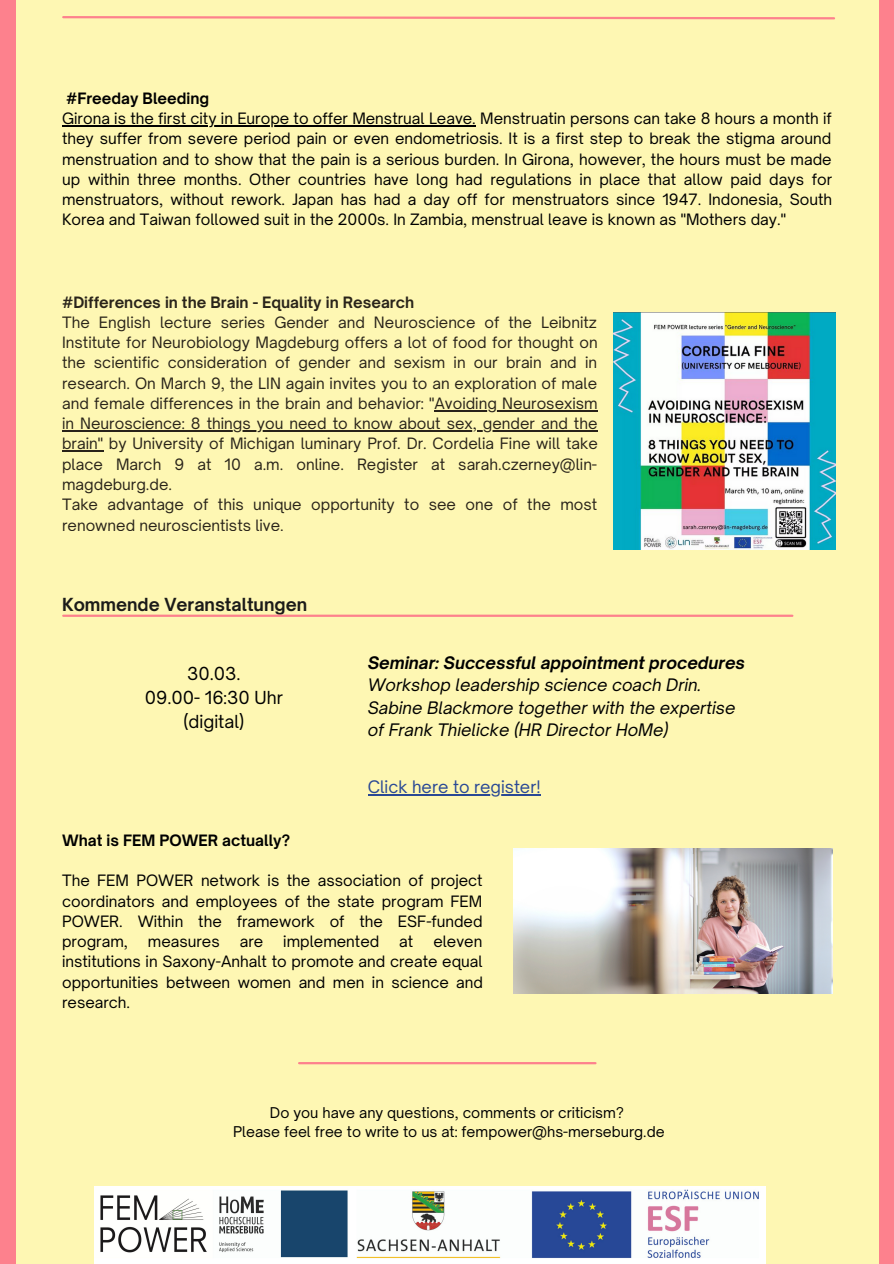
<style>
.page{position:relative;width:894px;height:1264px;background:#fff}
.page>*{position:absolute;margin:0;border:0;box-sizing:border-box;transform-origin:0 0}
.t1{font:17.25px/23.7px "Open Sauce One";color:#000;text-align:center}
.t2{font:700 17.25px "Open Sauce One";color:#1b1b19}
.t3{font:italic 16.5px/22.5px "Open Sauce One";color:#000}
.t4{font:italic 700 16.5px "Open Sauce One";color:#000}
.t5{font:16.5px "Open Sauce One";color:#294895}
.t6{font:15px/20.2px "Open Sauce One";color:#000;text-align:justify}
.t7{font:15px/20.2px "Open Sauce One";color:#050000}
.t8{font:700 15px "Open Sauce One";color:#050000}
.t9{font:700 15px "Open Sauce One";color:#000}
.t10{font:14.25px "Open Sauce One";color:#000}
</style>
<div class="page">
<div style="left:0;top:0;width:893px;height:1263px;background:#fd818d"></div>
<div style="left:16px;top:0;width:861px;height:1263px;background:#fef7b3"></div>
<hr style="left:299px;top:1062px;width:296px;height:2px;background:#fd818d">
<img style="left:95px;top:1186px;width:670px;height:77px">
<img style="left:513px;top:848px;width:319px;height:145px">
<hr style="left:367px;top:794px;width:173px;height:1px;background:#294895">
<hr style="left:63px;top:614px;width:729px;height:3px;background:#fd818d">
<hr style="left:62px;top:125px;width:413px;height:1px;background:#000">
<hr style="left:434px;top:410px;width:163px;height:1px;background:#050000">
<hr style="left:62px;top:430px;width:535px;height:1px;background:#050000">
<hr style="left:62px;top:450px;width:41px;height:2px;background:#050000">
<img style="left:613px;top:313px;width:222px;height:236px">
<svg style="left:62px;top:16px;width:773px;height:4px"></svg>
<p class="t9" style="left:66px;top:89px;width:144px">#Freeday Bleeding</p>
<p class="t6" style="left:62px;top:108px;width:771px">Girona is the first city in Europe to offer Menstrual Leave. Menstruatin persons can take 8 hours a month if they suffer from severe period pain or even endometriosis. It is a first step to break the stigma around menstruation and to show that the pain is a serious burden. In Girona, however, the hours must be made up within three months. Other countries have long had regulations in place that allow paid days for menstruators, without rework. Japan has had a day off for menstruators since 1947. Indonesia, South Korea and Taiwan followed suit in the 2000s. In Zambia, menstrual leave is known as "Mothers day."</p>
<p class="t8" style="left:62px;top:292px;width:353px">#Differences in the Brain - Equality in Research</p>
<p class="t7" style="left:62px;top:312px;width:537px">The English lecture series Gender and Neuroscience of the Leibnitz Institute for Neurobiology Magdeburg offers a lot of food for thought on the scientific consideration of gender and sexism in our brain and in research. On March 9, the LIN again invites you to an exploration of male and female differences in the brain and behavior: "Avoiding Neurosexism in Neuroscience: 8 things you need to know about sex, gender and the brain" by University of Michigan luminary Prof. Dr. Cordelia Fine will take place March 9 at 10 a.m. online. Register at sarah.czerney@lin&shy;magdeburg.de.<br>Take advantage of this unique opportunity to see one of the most renowned neuroscientists live.</p>
<p class="t2" style="left:62px;top:593px;width:246px">Kommende Veranstaltungen</p>
<p class="t1" style="left:187px;top:661px;width:55px">30.03.</p>
<p class="t1" style="left:145px;top:685px;width:140px">09.00- 16:30 Uhr (digital)</p>
<p class="t4" style="left:367px;top:652px;width:379px">Seminar: Successful appointment procedures</p>
<p class="t3" style="left:367px;top:673px;width:369px">Workshop leadership science coach Drin.<br>Sabine Blackmore together with the expertise of Frank Thielicke (HR Director HoMe)</p>
<p class="t5" style="left:367px;top:776px;width:174px">Click here to register!</p>
<p class="t9" style="left:62px;top:830px;width:229px">What is FEM POWER actually?</p>
<p class="t6" style="left:62px;top:870px;width:422px">The FEM POWER network is the association of project coordinators and employees of the state program FEM POWER. Within the framework of the ESF-funded program,</p>
<p class="t6" style="left:148px;top:931px;width:73px">measures</p>
<p class="t6" style="left:240px;top:931px;width:25px">are</p>
<p class="t6" style="left:283px;top:931px;width:97px">implemented</p>
<p class="t6" style="left:399px;top:931px;width:16px">at</p>
<p class="t6" style="left:62px;top:931px;width:422px;text-indent:371px">eleven institutions in Saxony-Anhalt to promote and create equal opportunities between women and men in science and research.</p>
<p class="t10" style="left:270px;top:1103px;width:355px">Do you have any questions, comments or criticism?</p>
<p class="t10" style="left:233px;top:1122px;width:433px">Please feel free to write to us at: fempower@hs-merseburg.de</p>
</div>
